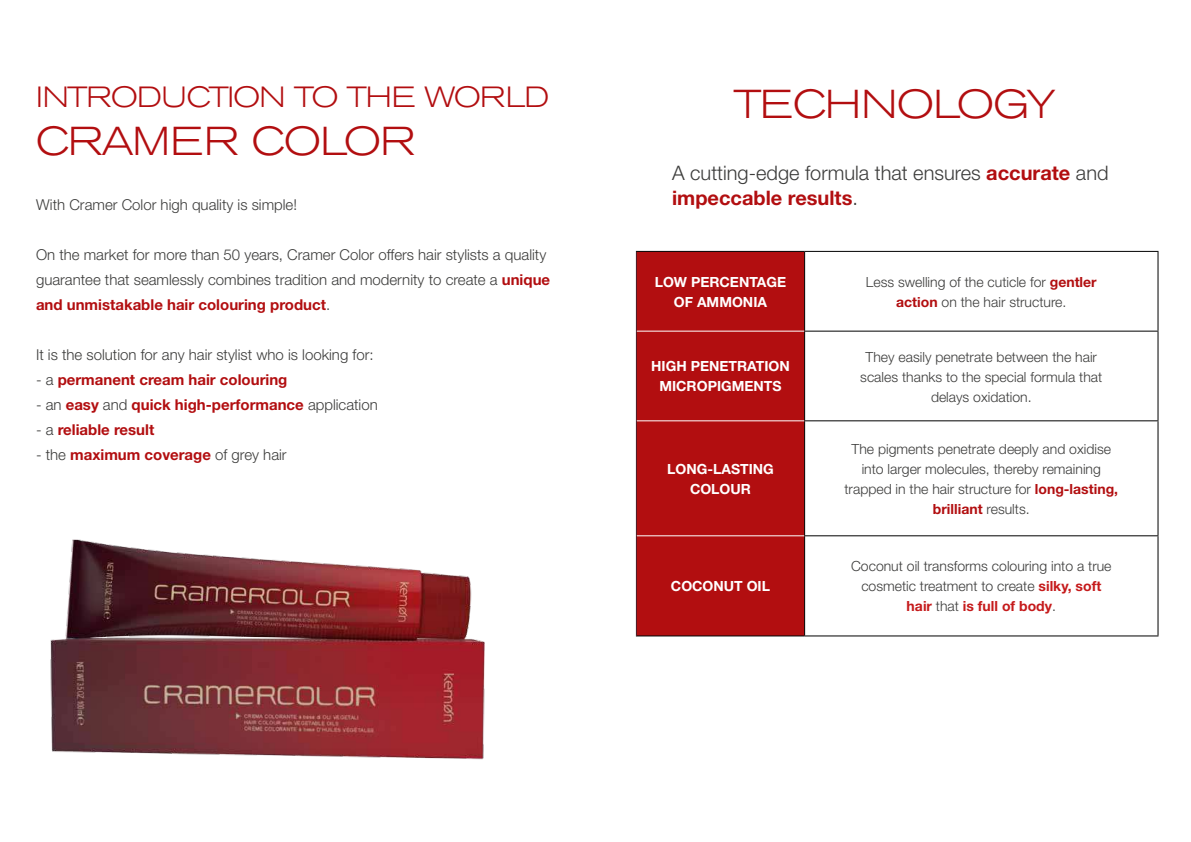
<style>
.page{position:relative;width:1191px;height:842px;background:#fff}
.page>*{position:absolute;margin:0;border:0;box-sizing:border-box;transform-origin:0 0}
.t1{font:300 expanded 40px "Akzidenz Grotesk BE";letter-spacing:-.01em;color:#b20e10}
.t2{font:300 expanded 29px "Akzidenz Grotesk BE";letter-spacing:-.02em;color:#b20e10}
.t3{font:300 20px/25px "Helvetica Neue";color:#3c3c3b}
.t4{font:300 15px/25px "Helvetica Neue";color:#3c3c3b}
.t5{font:700 15px "Helvetica Neue";color:#b20e10}
.t6{font:300 14px/20px "Helvetica Neue";color:#3c3c3b;text-align:center}
.t7{font:700 14px/20px "Helvetica Neue";color:#fff;text-align:center}
.s1{font-weight:700;color:#b20e10}
.s2{font-weight:300;color:#3c3c3b}
.s3{font-weight:700;color:#c51a1b}
</style>
<div class="page">
<img style="left:50px;top:539px;width:435px;height:221px">
<div style="left:637px;top:252px;width:167px;height:383px;background:#b20e10"></div>
<hr style="left:636px;top:251px;width:168px;height:1px;background:#000">
<hr style="left:636px;top:635px;width:168px;height:1px;background:#000">
<hr style="left:804px;top:251px;width:354px;height:1px;background:#000">
<hr style="left:1157px;top:252px;width:1px;height:79px;background:#000">
<hr style="left:804px;top:331px;width:354px;height:1px;background:#000">
<hr style="left:1157px;top:332px;width:1px;height:88px;background:#000">
<hr style="left:804px;top:420px;width:354px;height:1px;background:#000">
<hr style="left:1157px;top:421px;width:1px;height:114px;background:#000">
<hr style="left:804px;top:535px;width:354px;height:1px;background:#000">
<hr style="left:1157px;top:536px;width:1px;height:99px;background:#000">
<hr style="left:804px;top:635px;width:354px;height:1px;background:#000">
<hr style="left:637px;top:331px;width:167px;height:1px;background:#fff">
<hr style="left:637px;top:420px;width:167px;height:1px;background:#fff">
<hr style="left:637px;top:535px;width:167px;height:1px;background:#fff">
<hr style="left:804px;top:252px;width:1px;height:79px;background:#000">
<hr style="left:804px;top:332px;width:1px;height:88px;background:#000">
<hr style="left:804px;top:421px;width:1px;height:114px;background:#000">
<hr style="left:804px;top:536px;width:1px;height:99px;background:#000">
<h2 class="t2" style="left:36px;top:80px;width:515px">INTRODUCTION TO THE WORLD</h2>
<h1 class="t1" style="left:36px;top:117px;width:381px">CRAMER COLOR</h1>
<p class="t4" style="left:36px;top:194px;width:262px">With Cramer Color high quality is simple!</p>
<p class="t4" style="left:36px;top:244px;width:515px">On the market for more than 50 years, Cramer Color offers hair stylists a quality guarantee that seamlessly combines tradition and modernity to create a <span class="s1">unique and unmistakable hair colouring product</span>.</p>
<p class="t4" style="left:36px;top:344px;width:339px">It is the solution for any hair stylist who is looking for:</p>
<p class="t5" style="left:36px;top:374px;width:253px"><span class="s2">- a</span> permanent cream hair colouring</p>
<p class="t5" style="left:36px;top:399px;width:343px"><span class="s2">- an</span> easy <span class="s2">and</span> quick high-performance <span class="s2">application</span></p>
<p class="t5" style="left:36px;top:424px;width:120px"><span class="s2">- a</span> reliable result</p>
<p class="t5" style="left:36px;top:449px;width:252px"><span class="s2">- the</span> maximum coverage <span class="s2">of grey hair</span></p>
<h1 class="t1" style="left:733px;top:81px;width:323px">TECHNOLOGY</h1>
<h3 class="t3" style="left:672px;top:162px;width:438px">A cutting-edge formula that ensures <span class="s1">accurate</span> and <span class="s1">impeccable results</span>.</h3>
<p class="t7" style="left:655px;top:273px;width:133px">LOW PERCENTAGE<br>OF AMMONIA</p>
<p class="t6" style="left:866px;top:273px;width:232px">Less swelling of the cuticle for <span class="s1">gentler action</span> on the hair structure.</p>
<p class="t7" style="left:651px;top:358px;width:140px">HIGH PENETRATION<br>MICROPIGMENTS</p>
<p class="t6" style="left:860px;top:348px;width:243px">They easily penetrate between the hair scales thanks to the special formula that delays oxidation.</p>
<p class="t7" style="left:667px;top:460px;width:108px">LONG-LASTING<br>COLOUR</p>
<p class="t7" style="left:671px;top:578px;width:101px">COCONUT OIL</p>
<p class="t6" style="left:844px;top:440px;width:275px">The pigments penetrate deeply and oxidise into larger molecules, thereby remaining trapped in the hair structure for <span class="s1">long-lasting, brilliant</span> results.</p>
<p class="t6" style="left:851px;top:558px;width:262px">Coconut oil transforms colouring into a true cosmetic treatment to create <span class="s3">silky, soft hair</span> that <span class="s3">is full of body</span>.</p>
</div>
